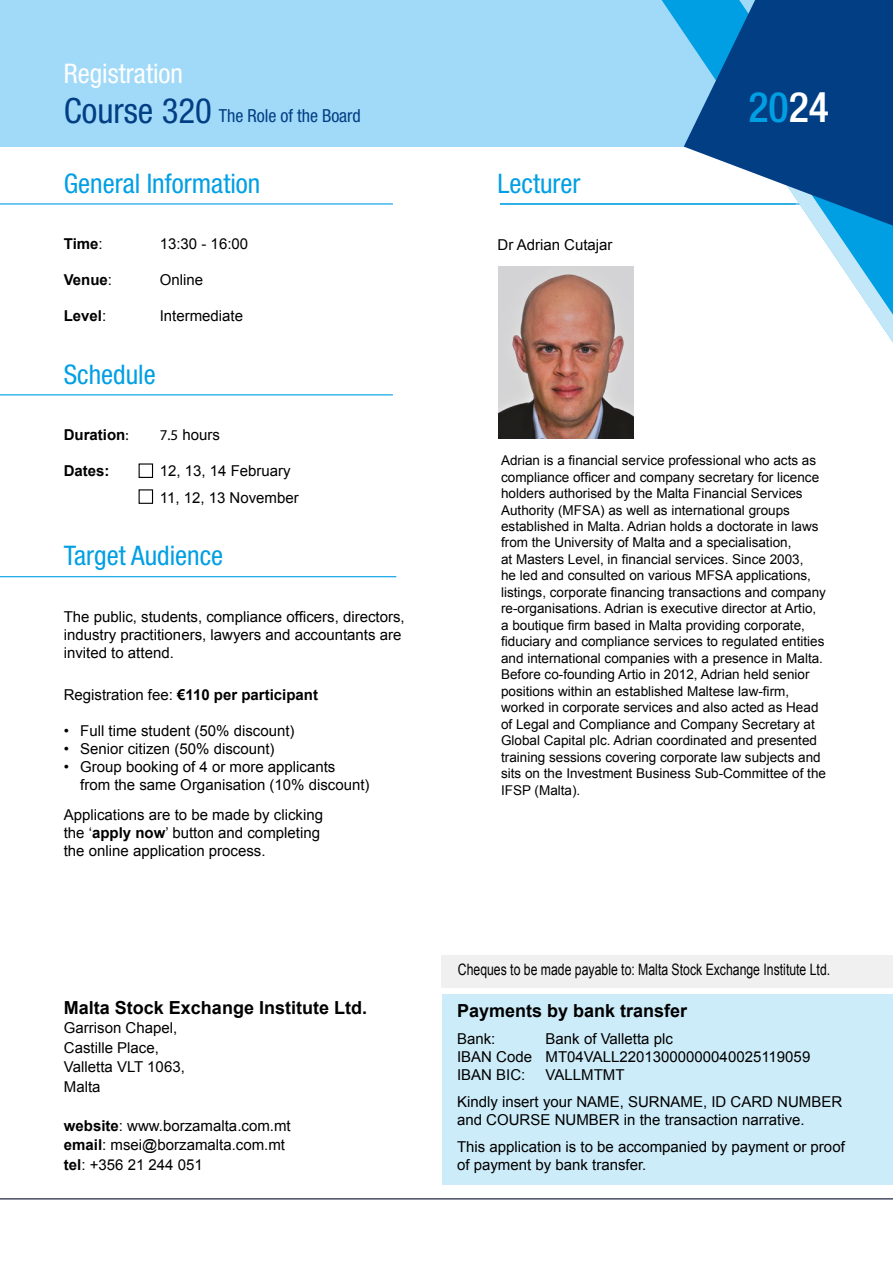
<style>
.page{position:relative;width:893px;height:1263px;background:#fff}
.page>*{position:absolute;margin:0;border:0;box-sizing:border-box;transform-origin:0 0}
.t1{font:500 condensed 42px "Helvetica Neue LT Std";color:#009fe3}
.t2{font:condensed 34.8px "Helvetica Neue LT Std";color:#023e84}
.t3{font:condensed 27px "Helvetica Neue LT Std";color:#009fe3}
.t4{font:condensed 27px "Helvetica Neue LT Std";color:#fff}
.t5{font:700 18px "Arial";color:#000}
.t6{font:condensed 18px "Helvetica Neue LT Std";letter-spacing:-.005em;color:#023e84}
.t7{font:15.75px "Arial";color:#000;scale:.78 1}
.t8{font:15px/18px "Arial";color:#000}
.t9{font:700 15px "Arial";color:#000}
.t10{font:13.5px/16.5px "Arial";color:#000}
.s1{font-weight:400}
.s2{font-family:"Myriad Pro";font-weight:400}
.s3{font-family:"Myriad Pro"}
.s4{font-weight:700}
.s5{color:#fff}
</style>
<div class="page">
<div style="left:0;top:0;width:893px;height:146px;background:#a1daf8"></div>
<hr style="left:500px;top:203px;width:296px;height:2px;background:#009fe3">
<svg style="left:640px;top:0;width:44px;height:205px"></svg>
<svg style="left:814px;top:226px;width:79px;height:117px"></svg>
<svg style="left:684px;top:0;width:209px;height:226px;fill:#023e84"></svg>
<img style="left:499px;top:267px;width:135px;height:172px">
<hr style="left:0;top:1198px;width:893px;height:1px;background:#151d3c">
<div style="left:442px;top:994px;width:451px;height:190px;background:#cdecf9"></div>
<div style="left:442px;top:955px;width:451px;height:32px;background:#f0f0f0"></div>
<hr style="left:0;top:203px;width:393px;height:2px;background:#009fe3">
<hr style="left:0;top:394px;width:393px;height:1px;background:#009fe3">
<hr style="left:0;top:576px;width:396px;height:1px;background:#009fe3">
<div style="left:139px;top:463px;width:14px;height:15px;border:1px solid #000"></div>
<div style="left:139px;top:489px;width:14px;height:15px;border:1px solid #000"></div>
<h3 class="t4" style="left:64px;top:58px;width:121px">Registration</h3>
<h2 class="t2" style="left:64px;top:90px;width:150px">Course 320</h2>
<h3 class="t6" style="left:219px;top:106px;width:143px">The Role of the Board</h3>
<h3 class="t3" style="left:64px;top:168px;width:198px">General Information</h3>
<p class="t9" style="left:64px;top:234px;width:40px">Time<span class="s1">:</span></p>
<p class="t8" style="left:160px;top:235px;width:90px">13:30 - 16:00</p>
<p class="t9" style="left:64px;top:270px;width:50px">Venue<span class="s1">:</span></p>
<p class="t8" style="left:160px;top:271px;width:45px">Online</p>
<p class="t9" style="left:64px;top:306px;width:44px">Level<span class="s1">:</span></p>
<p class="t8" style="left:160px;top:307px;width:85px">Intermediate</p>
<h3 class="t3" style="left:64px;top:358px;width:93px">Schedule</h3>
<p class="t9" style="left:64px;top:425px;width:66px">Duration<span class="s2">:</span></p>
<p class="t9" style="left:64px;top:461px;width:47px">Dates:</p>
<p class="t8" style="left:160px;top:426px;width:62px"><span class="s3">7.5</span> hours</p>
<p class="t8" style="left:160px;top:457px;width:140px;line-height:27px">12, 13, 14 February<br>11, 12, 13 November</p>
<h3 class="t3" style="left:64px;top:540px;width:161px">Target Audience</h3>
<p class="t8" style="left:64px;top:608px;width:342px">The public, students, compliance officers, directors, industry practitioners, lawyers and accountants are invited to attend.</p>
<p class="t9" style="left:64px;top:685px;width:256px"><span class="s1">Registration fee:</span> €110 per participant</p>
<p class="t8" style="left:64px;top:722px;width:232px">• Full time student (50% discount)</p>
<p class="t8" style="left:64px;top:740px;width:212px">• Senior citizen (50% discount)</p>
<p class="t8" style="left:80px;top:758px;width:291px;text-indent:-16px">• Group booking of 4 or more applicants<br>from the same Organisation (10% discount)</p>
<p class="t8" style="left:64px;top:806px;width:261px">Applications are to be made by clicking the ‘<span class="s4">apply now</span>’ button and completing the online application process.</p>
<h3 class="t5" style="left:64px;top:996px;width:305px">Malta Stock Exchange Institute Ltd.</h3>
<p class="t8" style="left:64px;top:1018px;width:122px;line-height:19.5px">Garrison Chapel,<br>Castille Place,<br>Valletta VLT 1063,<br>Malta</p>
<p class="t8" style="left:64px;top:1116px;width:228px;line-height:19.5px"><span class="s4">website</span>: www.borzamalta.com.mt <span class="s4">email</span>: msei@borzamalta.com.mt <span class="s4">tel</span>: +356 21 244 051</p>
<h3 class="t3" style="left:497px;top:168px;width:84px">Lecturer</h3>
<p class="t8" style="left:497px;top:236px;width:117px">Dr Adrian Cutajar</p>
<h1 class="t1" style="left:748px;top:83px;width:82px">20<span class="s5">24</span></h1>
<p class="t10" style="left:501px;top:452px;width:326px">Adrian is a financial service professional who acts as compliance officer and company secretary for licence holders authorised by the Malta Financial Services Authority (MFSA) as well as international groups established in Malta. Adrian holds a doctorate in laws from the University of Malta and a specialisation,<br>at Masters Level, in financial services. Since 2003,<br>he led and consulted on various MFSA applications, listings, corporate financing transactions and company re-organisations. Adrian is executive director at Artio, a boutique firm based in Malta providing corporate, fiduciary and compliance services to regulated entities and international companies with a presence in Malta.<br>Before co-founding Artio in 2012, Adrian held senior positions within an established Maltese law-firm, worked in corporate services and also acted as Head of Legal and Compliance and Company Secretary at Global Capital plc. Adrian coordinated and presented training sessions covering corporate law subjects and sits on the Investment Business Sub-Committee of the IFSP (Malta).</p>
<p class="t7" style="left:458px;top:959px;width:479px">Cheques to be made payable to: Malta Stock Exchange Institute Ltd.</p>
<h3 class="t5" style="left:457px;top:998px;width:232px">Payments by bank transfer</h3>
<p class="t8" style="left:457px;top:1029px;width:40px">Bank:</p>
<p class="t8" style="left:457px;top:1029px;width:355px;text-indent:88px">Bank of Valletta plc<br>IBAN Code MT04VALL22013000000040025119059<br>IBAN BIC:</p>
<p class="t8" style="left:457px;top:1061px;width:387px;line-height:27px;text-indent:88px">VALLMTMT<br>Kindly insert your NAME, SURNAME, ID CARD NUMBER</p>
<p class="t8" style="left:457px;top:1106px;width:389px;line-height:27px">and COURSE NUMBER in the transaction narrative.<br>This application is to be accompanied by payment or proof</p>
<p class="t8" style="left:457px;top:1155px;width:191px">of payment by bank transfer.</p>
</div>
